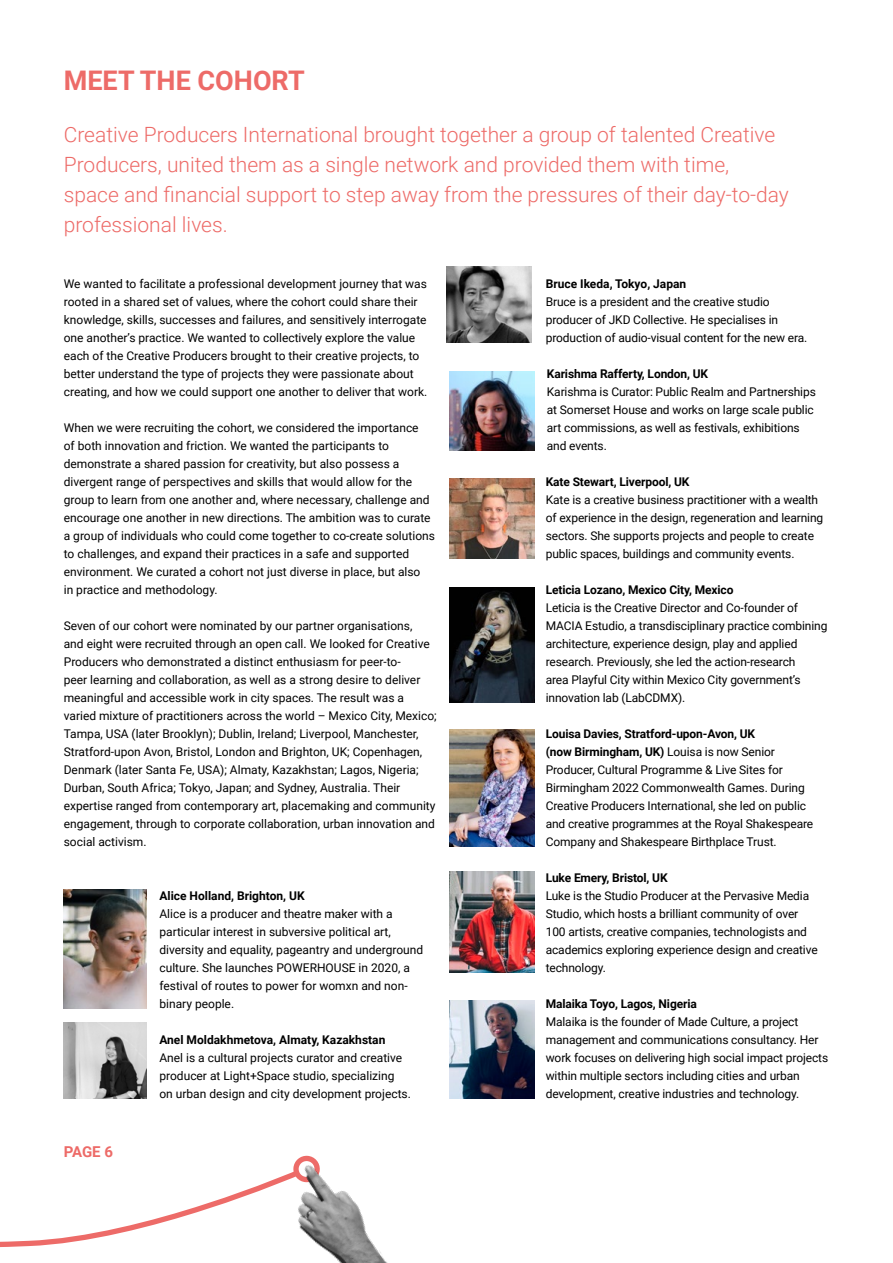
<style>
.page{position:relative;width:893px;height:1263px;background:#fff}
.page>*{position:absolute;margin:0;border:0;box-sizing:border-box;transform-origin:0 0}
.t1{font:700 27px "Roboto";color:#ed6b68}
.t2{font:300 21px/30px "Roboto";color:#ed6b68}
.t3{font:700 15px "Roboto";color:#ed6b68}
.t4{font:12px/18px "Roboto";color:#000}
.t5{font:700 12px "Roboto";letter-spacing:-.01em;color:#000}
.s1{font-weight:700}
</style>
<div class="page">
<img style="left:64px;top:890px;width:83px;height:118px">
<img style="left:64px;top:1023px;width:83px;height:55px">
<img style="left:446px;top:267px;width:85px;height:75px">
<img style="left:449px;top:371px;width:85px;height:79px">
<img style="left:449px;top:478px;width:85px;height:80px">
<img style="left:449px;top:587px;width:85px;height:115px">
<img style="left:449px;top:730px;width:85px;height:116px">
<img style="left:449px;top:872px;width:85px;height:100px">
<img style="left:449px;top:1000px;width:85px;height:98px">
<svg style="left:0;top:1078px;width:206px;height:169px"></svg>
<img style="left:206px;top:1098px;width:244px;height:165px">
<h1 class="t1" style="left:64px;top:61px;width:243px">MEET THE COHORT</h1>
<p class="t2" style="left:64px;top:119px;width:727px">Creative Producers International brought together a group of talented Creative Producers, united them as a single network and provided them with time, space and financial support to step away from the pressures of their day-to-day professional lives.</p>
<p class="t4" style="left:64px;top:274px;width:365px">We wanted to facilitate a professional development journey that was rooted in a shared set of values, where the cohort could share their knowledge, skills, successes and failures, and sensitively interrogate one another’s practice. We wanted to collectively explore the value each of the Creative Producers brought to their creative projects, to better understand the type of projects they were passionate about creating, and how we could support one another to deliver that work.</p>
<p class="t4" style="left:64px;top:418px;width:373px">When we were recruiting the cohort, we considered the importance<br>of both innovation and friction. We wanted the participants to demonstrate a shared passion for creativity, but also possess a divergent range of perspectives and skills that would allow for the group to learn from one another and, where necessary, challenge and encourage one another in new directions. The ambition was to curate a group of individuals who could come together to co-create solutions to challenges, and expand their practices in a safe and supported environment. We curated a cohort not just diverse in place, but also<br>in practice and methodology.</p>
<p class="t4" style="left:64px;top:616px;width:374px">Seven of our cohort were nominated by our partner organisations,<br>and eight were recruited through an open call. We looked for Creative Producers who demonstrated a distinct enthusiasm for peer-to-<br>peer learning and collaboration, as well as a strong desire to deliver meaningful and accessible work in city spaces. The result was a varied mixture of practitioners across the world – Mexico City, Mexico; Tampa, USA (later Brooklyn); Dublin, Ireland; Liverpool, Manchester, Stratford-upon Avon, Bristol, London and Brighton, UK; Copenhagen, Denmark (later Santa Fe, USA); Almaty, Kazakhstan; Lagos, Nigeria; Durban, South Africa; Tokyo, Japan; and Sydney, Australia. Their expertise ranged from contemporary art, placemaking and community engagement, through to corporate collaboration, urban innovation and social activism.</p>
<p class="t3" style="left:64px;top:1141px;width:51px">PAGE 6</p>
<p class="t5" style="left:159px;top:887px;width:147px">Alice Holland, Brighton, UK</p>
<p class="t4" style="left:159px;top:904px;width:265px">Alice is a producer and theatre maker with a particular interest in subversive political art, diversity and equality, pageantry and underground culture. She launches POWERHOUSE in 2020, a festival of routes to power for womxn and non&shy;binary people.</p>
<p class="t5" style="left:159px;top:1031px;width:227px">Anel Moldakhmetova, Almaty, Kazakhstan</p>
<p class="t4" style="left:159px;top:1048px;width:253px">Anel is a cultural projects curator and creative producer at Light+Space studio, specializing on urban design and city development projects.</p>
<p class="t5" style="left:546px;top:275px;width:142px">Bruce Ikeda, Tokyo, Japan</p>
<p class="t4" style="left:546px;top:292px;width:263px">Bruce is a president and the creative studio producer of JKD Collective. He specialises in production of audio-visual content for the new era.</p>
<p class="t5" style="left:547px;top:365px;width:163px">Karishma Rafferty, London, UK</p>
<p class="t4" style="left:547px;top:382px;width:270px">Karishma is Curator: Public Realm and Partnerships at Somerset House and works on large scale public art commissions, as well as festivals, exhibitions and events.</p>
<p class="t5" style="left:546px;top:473px;width:145px">Kate Stewart, Liverpool, UK</p>
<p class="t4" style="left:546px;top:490px;width:279px">Kate is a creative business practitioner with a wealth of experience in the design, regeneration and learning sectors. She supports projects and people to create public spaces, buildings and community events.</p>
<p class="t5" style="left:546px;top:581px;width:189px">Leticia Lozano, Mexico City, Mexico</p>
<p class="t4" style="left:546px;top:598px;width:283px">Leticia is the Creative Director and Co-founder of MACIA Estudio, a transdisciplinary practice combining architecture, experience design, play and applied research. Previously, she led the action-research<br>area Playful City within Mexico City government’s innovation lab (LabCDMX).</p>
<p class="t4" style="left:546px;top:724px;width:269px"><span class="s1">Louisa Davies, Stratford-upon-Avon, UK<br>(now Birmingham, UK)</span> Louisa is now Senior Producer, Cultural Programme &amp; Live Sites for Birmingham 2022 Commonwealth Games. During Creative Producers International, she led on public and creative programmes at the Royal Shakespeare Company and Shakespeare Birthplace Trust.</p>
<p class="t5" style="left:546px;top:869px;width:123px">Luke Emery, Bristol, UK</p>
<p class="t4" style="left:546px;top:886px;width:274px">Luke is the Studio Producer at the Pervasive Media Studio, which hosts a brilliant community of over 100 artists, creative companies, technologists and academics exploring experience design and creative technology.</p>
<p class="t5" style="left:546px;top:995px;width:153px">Malaika Toyo, Lagos, Nigeria</p>
<p class="t4" style="left:546px;top:1012px;width:284px">Malaika is the founder of Made Culture, a project management and communications consultancy. Her work focuses on delivering high social impact projects within multiple sectors including cities and urban development, creative industries and technology.</p>
</div>
